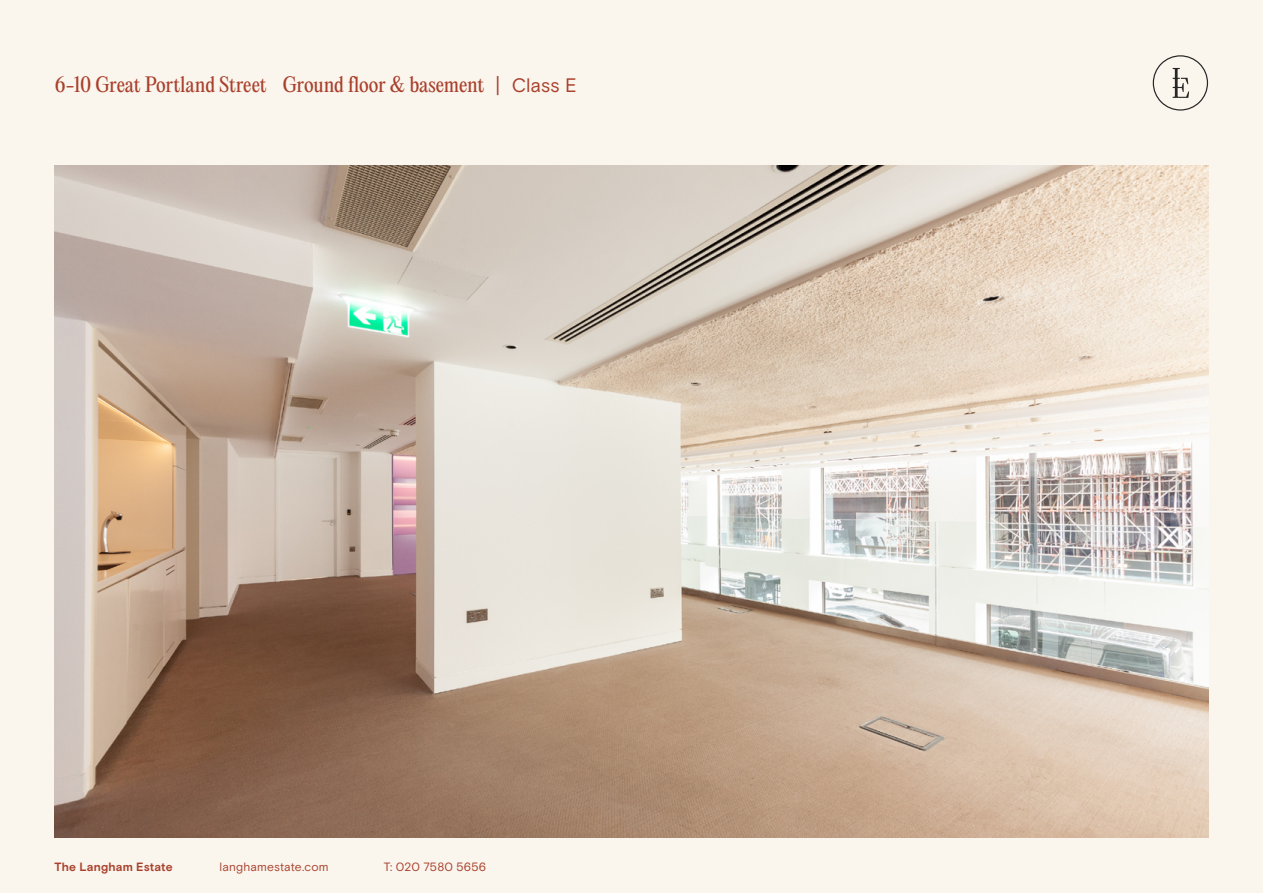
<style>
.page{position:relative;width:1263px;height:893px;background:#faf5ed}
.page>*{position:absolute;margin:0;border:0;box-sizing:border-box;transform-origin:0 0}
.t1{font:19.5px "PP Editorial New";letter-spacing:-.01em;color:#a9402c}
.t2{font:12px "Basis Grotesque Pro";letter-spacing:.01em;color:#a9402c}
.t3{font:700 12px "Basis Grotesque Pro";letter-spacing:.015em;color:#a9402c}
.s1{font-family:"Basis Grotesque Pro"}
</style>
<div class="page">
<svg style="left:1153px;top:55px;width:55px;height:56px"></svg>
<img style="left:55px;top:166px;width:1153px;height:672px">
<p class="t1" style="left:55px;top:71px;width:523px">6-10 Great Portland Street Ground floor &amp; basement | <span class="s1">Class E</span></p>
<p class="t3" style="left:55px;top:860px;width:120px">The Langham Estate</p>
<p class="t2" style="left:220px;top:860px;width:110px">langhamestate.com</p>
<p class="t2" style="left:384px;top:860px;width:104px">T: 020 7580 5656</p>
</div>
